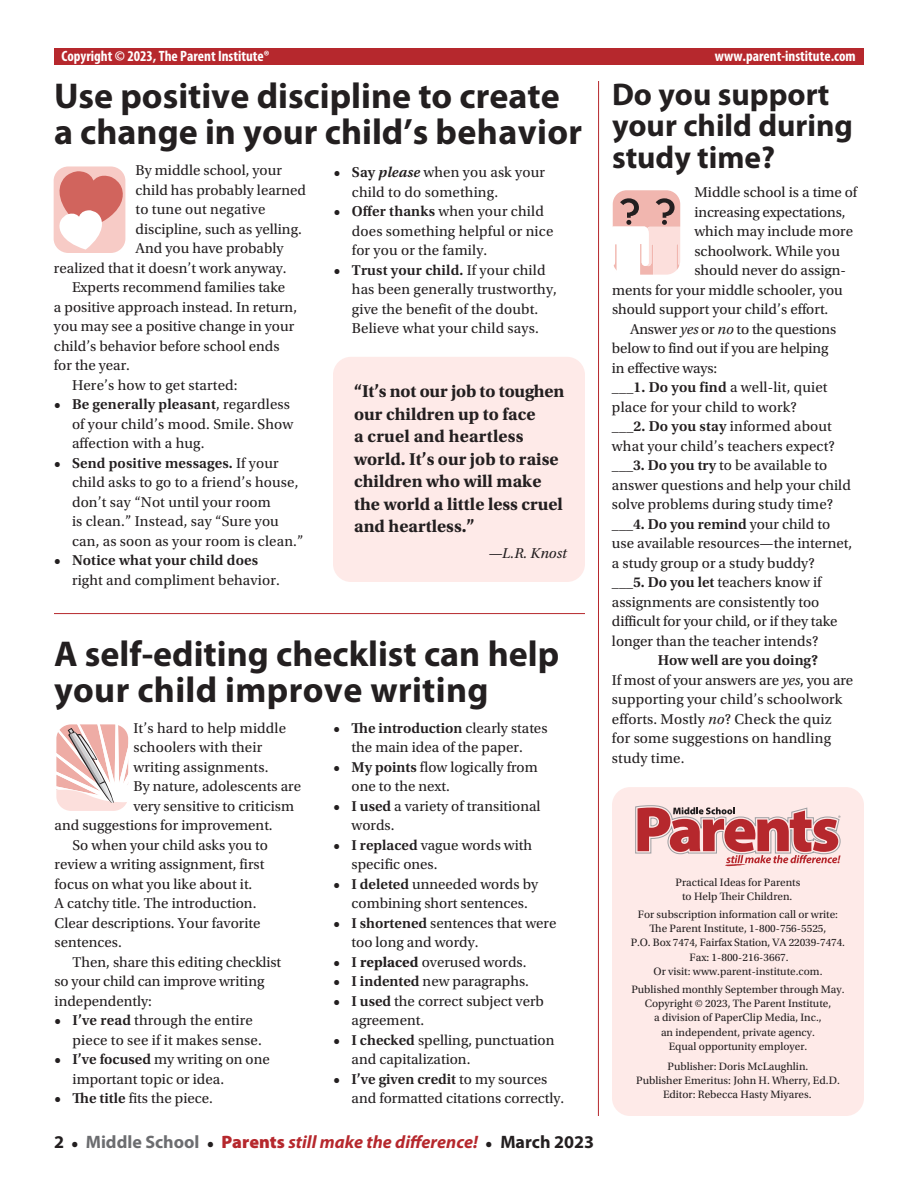
<style>
.page{position:relative;width:918px;height:1188px;background:#fff}
.page>*{position:absolute;margin:0;border:0;box-sizing:border-box;transform-origin:0 0}
.t1{font:700 36px/36px "Myriad Pro";color:#231f20}
.t2{font:700 31.5px/31.5px "Myriad Pro";color:#231f20}
.t3{font:700 18px/22.5px "Utopia Std";color:#231f20}
.t4{font:italic 700 18px "Myriad Pro";color:#b6282d}
.t5{font:15px/19.5px "Utopia Std";color:#231f20}
.t6{font:600 15px "Utopia Std";letter-spacing:.01em;color:#231f20}
.t7{font:700 condensed 15px "Myriad Pro";color:#fff}
.t8{font:italic 15px "Utopia Std";color:#231f20}
.t9{font:11.25px/14.1px "Utopia Std";color:#231f20;text-align:center}
.s1{font-weight:600}
.s2{font-weight:600;font-style:italic}
.s3{font-weight:700}
.s4{font-style:normal;color:#231f20}
.s5{font-family:"Utopia Std";font-style:normal;font-size:15px;color:#231f20}
.s6{font-style:normal;color:#6c6d70}
.s7{font-weight:900;font-style:normal}
.s8{font-style:italic}
.s9{font-weight:400}
</style>
<div class="page">
<div style="left:612px;top:787px;width:252px;height:329px;background:#feeae8;border-radius:18px"></div>
<svg style="left:635px;top:806px;width:206px;height:60px"></svg>
<div style="left:54px;top:49px;width:810px;height:16px;background:#b6282d"></div>
<svg style="left:53px;top:166px;width:73px;height:87px"></svg>
<svg style="left:612px;top:190px;width:69px;height:85px"></svg>
<div style="left:333px;top:357px;width:252px;height:225px;background:#feeae8;border-radius:18px"></div>
<hr style="left:54px;top:613px;width:531px;height:1px;background:#b6282d">
<hr style="left:598px;top:81px;width:1px;height:1035px;background:#b6282d">
<svg style="left:56px;top:724px;width:73px;height:87px"></svg>
<p class="t7" style="left:62px;top:46px;width:210px">Copyright © 2023, The Parent Institute®</p>
<p class="t7" style="left:715px;top:46px;width:142px">www.parent-institute.com</p>
<h1 class="t1" style="left:54px;top:77px;width:530px">Use positive discipline to create a change in your child’s behavior</h1>
<p class="t5" style="left:136px;top:161px;width:148px">By middle school, your</p>
<p class="t5" style="left:136px;top:180px;width:172px">child has probably learned</p>
<p class="t5" style="left:136px;top:200px;width:131px">to tune out negative</p>
<p class="t5" style="left:136px;top:219px;width:168px">discipline, such as yelling.</p>
<p class="t5" style="left:136px;top:239px;width:150px">And you have probably</p>
<p class="t5" style="left:54px;top:258px;width:234px">realized that it doesn’t work anyway.</p>
<p class="t5" style="left:72px;top:278px;width:215px">Experts recommend families take</p>
<p class="t5" style="left:54px;top:297px;width:245px">a positive approach instead. In return,</p>
<p class="t5" style="left:54px;top:317px;width:242px">you may see a positive change in your</p>
<p class="t5" style="left:54px;top:336px;width:227px">child’s behavior before school ends</p>
<p class="t5" style="left:54px;top:356px;width:77px">for the year.</p>
<p class="t5" style="left:72px;top:375px;width:167px">Here’s how to get started:</p>
<p class="t5" style="left:72px;top:395px;width:223px;text-indent:-18px"><span class="s1">• Be generally pleasant</span>, regardless of your child’s mood. Smile. Show affection with a hug.</p>
<p class="t5" style="left:72px;top:453px;width:233px;text-indent:-18px"><span class="s1">• Send positive messages.</span> If your child asks to go to a friend’s house, don’t say “Not until your room<br>is clean.” Instead, say “Sure you can, as soon as your room is clean.”</p>
<p class="t6" style="left:54px;top:552px;width:206px">• Notice what your child does</p>
<p class="t5" style="left:72px;top:570px;width:209px">right and compliment behavior.</p>
<p class="t5" style="left:352px;top:163px;width:195px;text-indent:-18px"><span class="s1">• Say</span> <span class="s2">please</span> when you ask your child to do something.</p>
<p class="t5" style="left:352px;top:202px;width:203px;text-indent:-18px"><span class="s1">• Offer thanks</span> when your child does something helpful or nice for you or the family.</p>
<p class="t5" style="left:352px;top:261px;width:207px;text-indent:-18px"><span class="s1">• Trust your child.</span> If your child has been generally trustworthy, give the benefit of the doubt.<br>Believe what your child says.</p>
<p class="t3" style="left:354px;top:380px;width:212px">“It’s not our job to toughen our children up to face<br>a cruel and heartless world. It’s our job to raise children who will make the world a little less cruel and heartless.”</p>
<p class="t8" style="left:488px;top:545px;width:80px">—L.R. Knost</p>
<h1 class="t1" style="left:54px;top:635px;width:507px">A self-editing checklist can help your child improve writing</h1>
<p class="t5" style="left:134px;top:719px;width:154px">It’s hard to help middle</p>
<p class="t5" style="left:134px;top:738px;width:130px">schoolers with their</p>
<p class="t5" style="left:134px;top:758px;width:137px">writing assignments.</p>
<p class="t5" style="left:134px;top:777px;width:169px">By nature, adolescents are</p>
<p class="t5" style="left:134px;top:797px;width:162px">very sensitive to criticism</p>
<p class="t5" style="left:55px;top:816px;width:220px">and suggestions for improvement.</p>
<p class="t5" style="left:73px;top:836px;width:197px">So when your child asks you to</p>
<p class="t5" style="left:55px;top:855px;width:211px">review a writing assignment, first</p>
<p class="t5" style="left:55px;top:875px;width:199px">focus on what you like about it.</p>
<p class="t5" style="left:55px;top:894px;width:203px">A catchy title. The introduction.</p>
<p class="t5" style="left:55px;top:914px;width:207px">Clear descriptions. Your favorite</p>
<p class="t5" style="left:55px;top:933px;width:69px">sentences.</p>
<p class="t5" style="left:73px;top:953px;width:210px">Then, share this editing checklist</p>
<p class="t5" style="left:55px;top:972px;width:211px">so your child can improve writing</p>
<p class="t5" style="left:55px;top:992px;width:99px">independently:</p>
<p class="t5" style="left:73px;top:1011px;width:191px;text-indent:-18px"><span class="s1">• I’ve read</span> through the entire piece to see if it makes sense.</p>
<p class="t5" style="left:73px;top:1050px;width:199px;text-indent:-18px"><span class="s1">• I’ve focused</span> my writing on one important topic or idea.</p>
<p class="t5" style="left:55px;top:1089px;width:160px"><span class="s1">• The title</span> fits the piece.</p>
<p class="t5" style="left:334px;top:719px;width:215px;text-align:center"><span class="s1">• The introduction</span> clearly states the main idea of the paper.</p>
<p class="t5" style="left:352px;top:758px;width:188px;text-indent:-18px"><span class="s1">• My points</span> flow logically from one to the next.</p>
<p class="t5" style="left:352px;top:797px;width:191px;text-indent:-18px"><span class="s1">• I used</span> a variety of transitional words.</p>
<p class="t5" style="left:352px;top:836px;width:182px;text-indent:-18px"><span class="s1">• I replaced</span> vague words with specific ones.</p>
<p class="t5" style="left:334px;top:875px;width:206px;text-align:center"><span class="s1">• I deleted</span> unneeded words by combining short sentences.</p>
<p class="t5" style="left:352px;top:914px;width:206px;text-indent:-18px"><span class="s1">• I shortened</span> sentences that were too long and wordy.</p>
<p class="t5" style="left:334px;top:953px;width:194px"><span class="s1">• I</span> <span class="s3">replaced</span> overused words.</p>
<p class="t5" style="left:334px;top:972px;width:197px"><span class="s1">• I indented</span> new paragraphs.</p>
<p class="t5" style="left:352px;top:992px;width:194px;text-indent:-18px"><span class="s1">• I used</span> the correct subject verb agreement.</p>
<p class="t5" style="left:352px;top:1031px;width:204px;text-indent:-18px"><span class="s1">• I checked</span> spelling, punctuation and capitalization.</p>
<p class="t5" style="left:352px;top:1070px;width:214px;text-indent:-18px"><span class="s1">• I’ve given credit</span> to my sources and formatted citations correctly.</p>
<p class="t4" style="left:54px;top:1130px;width:542px"><span class="s4">2</span> <span class="s5">•</span> <span class="s6">Middle School</span> <span class="s5">•</span> <span class="s7">Parents</span> still make the difference! <span class="s5">•</span> <span class="s4">March 2023</span></p>
<h2 class="t2" style="left:612px;top:77px;width:243px">Do you support your child during study time?</h2>
<p class="t5" style="left:694px;top:183px;width:164px">Middle school is a time of</p>
<p class="t5" style="left:694px;top:203px;width:153px">increasing expectations,</p>
<p class="t5" style="left:694px;top:222px;width:160px">which may include more</p>
<p class="t5" style="left:694px;top:242px;width:147px">schoolwork. While you</p>
<p class="t5" style="left:694px;top:261px;width:153px">should never do assign-</p>
<p class="t5" style="left:612px;top:281px;width:232px">ments for your middle schooler, you</p>
<p class="t5" style="left:612px;top:300px;width:218px">should support your child’s effort.</p>
<p class="t5" style="left:630px;top:320px;width:208px">Answer <span class="s8">yes</span> or <span class="s8">no</span> to the questions</p>
<p class="t5" style="left:612px;top:339px;width:218px">below to find out if you are helping</p>
<p class="t5" style="left:612px;top:359px;width:107px">in effective ways:</p>
<p class="t5" style="left:612px;top:378px;width:217px"><span class="s1">___1. Do you find</span> a well-lit, quiet</p>
<p class="t5" style="left:612px;top:398px;width:186px">place for your child to work?</p>
<p class="t6" style="left:612px;top:418px;width:221px">___2. Do you stay <span class="s9">informed about</span></p>
<p class="t5" style="left:612px;top:437px;width:224px">what your child’s teachers expect?</p>
<p class="t5" style="left:612px;top:456px;width:217px"><span class="s1">___3. Do you try</span> to be available to</p>
<p class="t5" style="left:612px;top:476px;width:240px">answer questions and help your child</p>
<p class="t5" style="left:612px;top:495px;width:223px">solve problems during study time?</p>
<p class="t6" style="left:612px;top:516px;width:220px">___4. Do you remind <span class="s9">your child to</span></p>
<p class="t5" style="left:612px;top:534px;width:242px">use available resources—the internet,</p>
<p class="t5" style="left:612px;top:554px;width:204px">a study group or a study buddy?</p>
<p class="t5" style="left:612px;top:573px;width:211px"><span class="s1">___5. Do you let</span> teachers know if</p>
<p class="t5" style="left:612px;top:593px;width:209px">assignments are consistently too</p>
<p class="t5" style="left:612px;top:612px;width:227px">difficult for your child, or if they take</p>
<p class="t5" style="left:612px;top:632px;width:208px">longer than the teacher intends?</p>
<p class="t5" style="left:612px;top:651px;width:243px;text-indent:46px"><span class="s1">How well are you doing?<br></span>If most of your answers are <span class="s8">yes</span>, you are supporting your child’s schoolwork efforts. Mostly <span class="s8">no</span>? Check the quiz for some suggestions on handling study time.</p>
<p class="t9" style="left:676px;top:875px;width:126px">Practical Ideas for Parents to Help Their Children.</p>
<p class="t9" style="left:631px;top:908px;width:216px">For subscription information call or write:<br>The Parent Institute, 1-800-756-5525,<br>P.O. Box 7474, Fairfax Station, VA 22039-7474.<br>Fax: 1-800-216-3667.<br>Or visit: www.parent-institute.com.</p>
<p class="t9" style="left:631px;top:983px;width:215px">Published monthly September through May.<br>Copyright © 2023, The Parent Institute,<br>a division of PaperClip Media, Inc.,<br>an independent, private agency.<br>Equal opportunity employer.</p>
<p class="t9" style="left:636px;top:1059px;width:205px">Publisher: Doris McLaughlin.<br>Publisher Emeritus: John H. Wherry, Ed.D.<br>Editor: Rebecca Hasty Miyares.</p>
</div>
